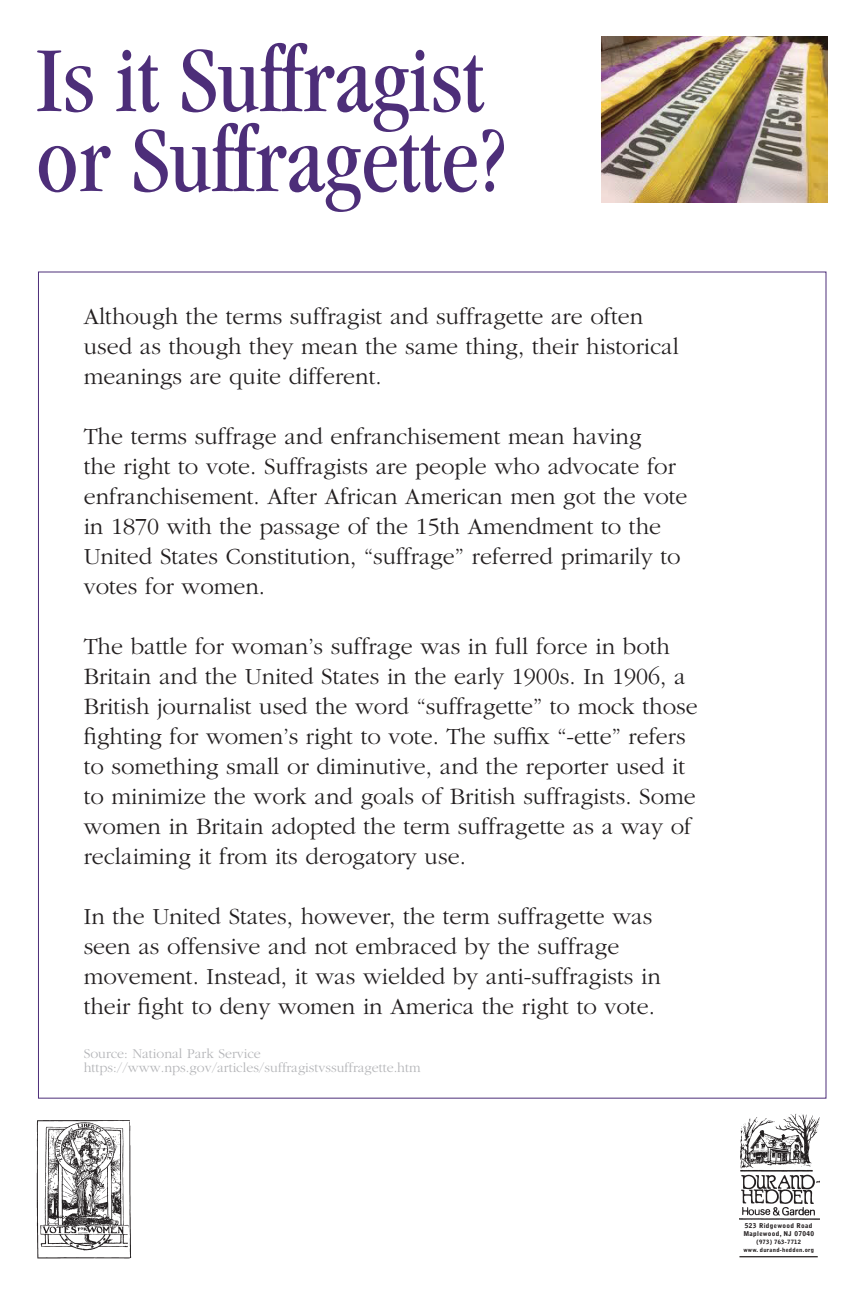
<style>
.page{position:relative;width:864px;height:1296px;background:#fff}
.page>*{position:absolute;margin:0;border:0;box-sizing:border-box;transform-origin:0 0}
.t1{font:condensed 96px/80px "Garamond";color:#4d2e79}
.t2{font:300 24px/30px "Garamond";color:#231f20}
.t3{font:300 14px/14px "Garamond";color:#b4b5b8}
.t4{font:900 6.6px/8.3px "Bell Gothic Std";letter-spacing:.05em;color:#231f20}
.t5{font:900 5.9px/7.4px "Bell Gothic Std";letter-spacing:.05em;color:#231f20;text-align:center}
</style>
<div class="page">
<img style="left:601px;top:36px;width:226px;height:167px">
<img style="left:739px;top:1114px;width:80px;height:106px">
<hr style="left:739px;top:1256px;width:79px;height:1px;background:#231f20">
<img style="left:36px;top:1120px;width:95px;height:139px">
<h1 class="t1" style="left:36px;top:39px;width:471px">Is it Suffragist or Suffragette?</h1>
<p class="t2" style="left:84px;top:302px;width:597px">Although the terms suffragist and suffragette are often used as though they mean the same thing, their historical meanings are quite different.</p>
<p class="t2" style="left:84px;top:422px;width:605px">The terms suffrage and enfranchisement mean having<br>the right to vote. Suffragists are people who advocate for enfranchisement. After African American men got the vote in 1870 with the passage of the 15th Amendment to the United States Constitution, “suffrage” referred primarily to votes for women.</p>
<p class="t2" style="left:84px;top:632px;width:616px">The battle for woman’s suffrage was in full force in both Britain and the United States in the early 1900s. In 1906, a British journalist used the word “suffragette” to mock those fighting for women’s right to vote. The suffix “-ette” refers to something small or diminutive, and the reporter used it to minimize the work and goals of British suffragists. Some women in Britain adopted the term suffragette as a way of reclaiming it from its derogatory use.</p>
<p class="t2" style="left:84px;top:902px;width:579px">In the United States, however, the term suffragette was seen as offensive and not embraced by the suffrage movement. Instead, it was wielded by anti-suffragists in their fight to deny women in America the right to vote.</p>
<p class="t3" style="left:84px;top:1047px;width:338px">Source: National Park Service https://www.nps.gov/articles/suffragistvssuffragette.htm</p>
<p class="t4" style="left:743px;top:1221px;width:72px">523 Ridgewood Road<br>Maplewood, NJ 07040</p>
<p class="t5" style="left:743px;top:1239px;width:72px">(973) 763-7712<br>www. durand-hedden.org</p>
</div>
